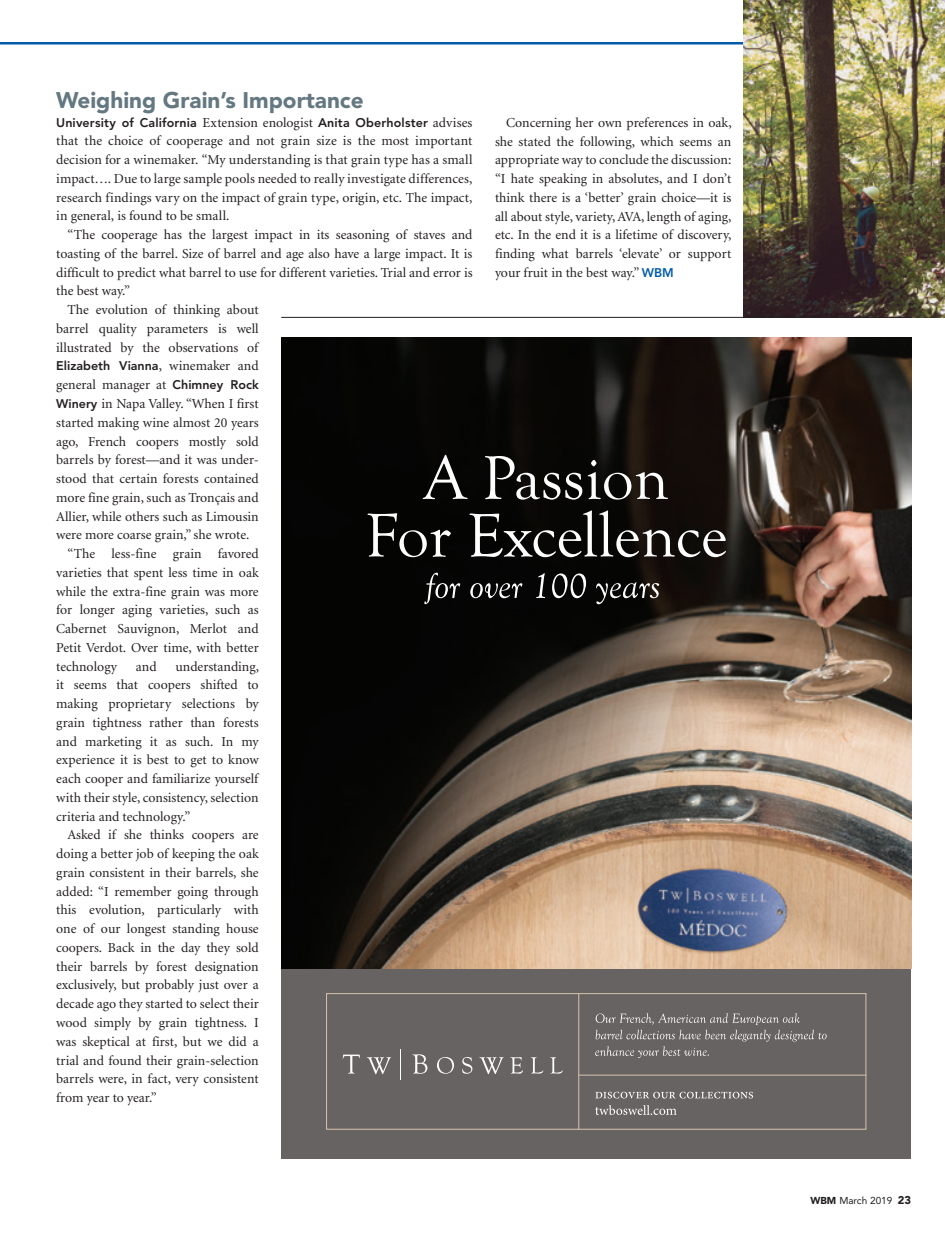
<style>
.page{position:relative;width:945px;height:1238px;background:#fff}
.page>*{position:absolute;margin:0;border:0;box-sizing:border-box;transform-origin:0 0}
.Subhead-Large{font:900 22.5px "Avenir";color:#647882}
.Text{font:13.75px/18.8px "Minion";color:#231f20;text-align:justify}
.Text-1st-Para{font:13.75px/18.8px "Minion";letter-spacing:.005em;color:#231f20;text-align:justify}
.Text-1st-Para-2{font:800 12.5px "Avenir";letter-spacing:.01em;color:#231f20}
.Text-2{font:800 12.5px "Avenir";color:#231f20}
.t1{font:10px "Avenir";color:#231f20}
.s1{font-family:"Minion";font-weight:400;font-size:13.75px}
.s2{font-family:"Avenir";font-weight:800;font-size:12.5px}
.s3{font-family:"Avenir";font-weight:800;font-size:12.5px;color:#015aaa}
.s4{font-weight:900}
.s5{font-weight:900;font-size:11.25px}
</style>
<div class="page">
<hr style="left:0;top:42px;width:911px;height:2px;background:#015aaa">
<img style="left:743px;top:0;width:202px;height:318px">
<div style="left:281px;top:968px;width:630px;height:190px;background:#676363"></div>
<svg style="left:595px;top:1105px;width:82px;height:10px"></svg>
<svg style="left:595px;top:1091px;width:158px;height:7px"></svg>
<svg style="left:595px;top:1013px;width:232px;height:45px"></svg>
<svg style="left:343px;top:1054px;width:17px;height:19px"></svg>
<svg style="left:367px;top:1057px;width:24px;height:17px"></svg>
<svg style="left:412px;top:1054px;width:15px;height:19px"></svg>
<svg style="left:437px;top:1057px;width:17px;height:16px"></svg>
<svg style="left:462px;top:1057px;width:10px;height:16px"></svg>
<svg style="left:479px;top:1057px;width:25px;height:17px"></svg>
<svg style="left:510px;top:1057px;width:13px;height:16px"></svg>
<svg style="left:531px;top:1057px;width:12px;height:16px"></svg>
<svg style="left:550px;top:1057px;width:13px;height:16px"></svg>
<hr style="left:400px;top:1049px;width:1px;height:30px;background:#fff">
<div style="left:326px;top:993px;width:540px;height:136px;border:1px solid #d8c4ad"></div>
<hr style="left:578px;top:993px;width:1px;height:136px;background:#d8c4ad">
<hr style="left:578px;top:1074px;width:288px;height:1px;background:#d8c4ad">
<img style="left:281px;top:338px;width:630px;height:630px">
<svg style="left:368px;top:510px;width:358px;height:47px;background:#343331"></svg>
<svg style="left:423px;top:455px;width:245px;height:44px;background:#373634"></svg>
<svg style="left:424px;top:573px;width:235px;height:31px;background:#292928"></svg>
<hr style="left:281px;top:317px;width:630px;height:1px;background:#231f20">
<p class="Subhead-Large" style="left:56px;top:86px;width:309px">Weighing Grain’s Importance</p>
<p class="Text-1st-Para-2" style="left:56px;top:115px;width:418px">University of California <span class="s1">Extension enologist</span> Anita Oberholster <span class="s1">advises</span></p>
<p class="Text-1st-Para" style="left:56px;top:132px;width:418px">that the choice of cooperage and not grain size is the most important decision for a winemaker. “My understanding is that grain type has a small impact…. Due to large sample pools needed to really investigate differences, research findings vary on the impact of grain type, origin, etc. The impact, in general, is found to be small.</p>
<p class="Text" style="left:56px;top:226px;width:418px;text-indent:11px">“The cooperage has the largest impact in its seasoning of staves and toasting of the barrel. Size of barrel and age also have a large impact. It is difficult to predict what barrel to use for different varieties. Trial and error is the best way.”</p>
<p class="Text" style="left:56px;top:301px;width:204px;text-indent:11px">The evolution of thinking about barrel quality parameters is well illustrated by the observations of</p>
<p class="Text-2" style="left:56px;top:359px;width:204px">Elizabeth Vianna<span class="s1">, winemaker and</span></p>
<p class="Text" style="left:56px;top:376px;width:204px">general manager at <span class="s2">Chimney Rock Winery</span> in Napa Valley. “When I first started making wine almost 20 years ago, French coopers mostly sold barrels by forest—and it was under&shy;stood that certain forests contained more fine grain, such as Tronçais and Allier, while others such as Limousin were more coarse grain,” she wrote.</p>
<p class="Text" style="left:56px;top:545px;width:204px;text-indent:11px">“The less-fine grain favored varieties that spent less time in oak while the extra-fine grain was more for longer aging varieties, such as Cabernet Sauvignon, Merlot and Petit Verdot. Over time, with better technology</p>
<p class="Text" style="left:56px;top:657px;width:204px;text-indent:119px">understanding, it seems that coopers shifted to making proprietary selections by grain tightness rather than forests and marketing it as such. In my experience it is best to get to know each cooper and familiarize yourself with their style, consistency, selection criteria and technology.”</p>
<p class="Text" style="left:56px;top:826px;width:204px;text-indent:11px">Asked if she thinks coopers are doing a better job of keeping the oak grain consistent in their barrels, she added: “I remember going through this evolution, particularly with one of our longest standing house coopers. Back in the day they sold their barrels by forest designation exclusively, but probably just over a decade ago they started to select their wood simply by grain tightness. I was skeptical at first, but we did a trial and found their grain-selection barrels were, in fact, very consistent from year to year.”</p>
<p class="Text" style="left:136px;top:657px;width:22px">and</p>
<p class="Text" style="left:495px;top:114px;width:238px;text-indent:11px">Concerning her own preferences in oak, she stated the following, which seems an appropriate way to conclude the discussion: “I hate speaking in absolutes, and I don’t think there is a ‘better’ grain choice—it is all about style, variety, AVA, length of aging, etc. In the end it is a lifetime of discovery, finding what barrels ‘elevate’ or support your fruit in the best way.” <span class="s3">WBM</span></p>
<p class="t1" style="left:810px;top:1194px;width:102px"><span class="s4">WBM</span> March 2019 <span class="s5">23</span></p>
</div>
